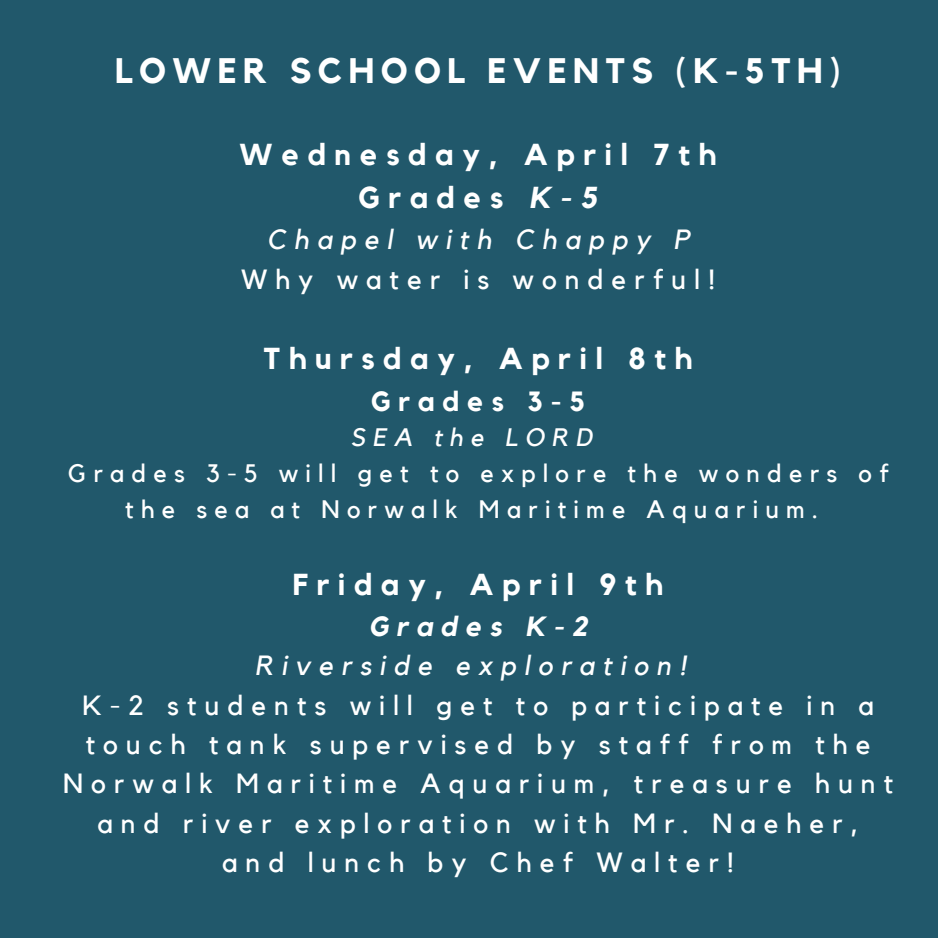
<style>
.page{position:relative;width:938px;height:938px;background:#fff}
.page>*{position:absolute;margin:0;border:0;box-sizing:border-box;transform-origin:0 0}
.t1{font:700 35.25px "Kollektif";letter-spacing:.18em;color:#fff}
.t2{font:700 30.25px "Kollektif";letter-spacing:.29em;color:#fff}
.t3{font:27.75px/39.5px "Kollektif";letter-spacing:.29em;color:#fff;text-align:center}
.t4{font:italic 27.75px "Kollektif";letter-spacing:.29em;color:#fff}
.t5{font:700 27.75px "Kollektif";letter-spacing:.29em;color:#fff}
.t6{font:italic 700 27.75px "Kollektif";letter-spacing:.29em;color:#fff}
.t7{font:25.25px/35.5px "Kollektif";letter-spacing:.29em;color:#fff;text-align:center}
.t8{font:italic 25.25px "Kollektif";letter-spacing:.29em;color:#fff}
.s1{font-style:italic}
</style>
<div class="page">
<div style="left:0;top:0;width:938px;height:937px;background:#21586b"></div>
<p class="t1" style="left:115px;top:55px;width:726px">LOWER SCHOOL EVENTS (K-5TH)</p>
<p class="t2" style="left:239px;top:140px;width:478px">Wednesday, April 7th</p>
<p class="t2" style="left:358px;top:183px;width:240px">Grades <span class="s1">K-5</span></p>
<p class="t4" style="left:267px;top:227px;width:424px">Chapel with Chappy P</p>
<p class="t3" style="left:241px;top:260px;width:475px">Why water is wonderful!</p>
<p class="t2" style="left:263px;top:345px;width:430px">Thursday, April 8th</p>
<p class="t5" style="left:371px;top:388px;width:215px">Grades 3-5</p>
<p class="t8" style="left:350px;top:426px;width:243px">SEA the LORD</p>
<p class="t7" style="left:68px;top:456px;width:821px">Grades 3-5 will get to explore the wonders of the sea at Norwalk Maritime Aquarium.</p>
<p class="t2" style="left:293px;top:570px;width:371px">Friday, April 9th</p>
<p class="t6" style="left:369px;top:613px;width:220px">Grades K-2</p>
<p class="t4" style="left:255px;top:652px;width:433px">Riverside exploration!</p>
<p class="t3" style="left:63px;top:686px;width:831px">K-2 students will get to participate in a touch tank supervised by staff from the Norwalk Maritime Aquarium, treasure hunt and river exploration with Mr. Naeher, and lunch by Chef Walter!</p>
</div>
